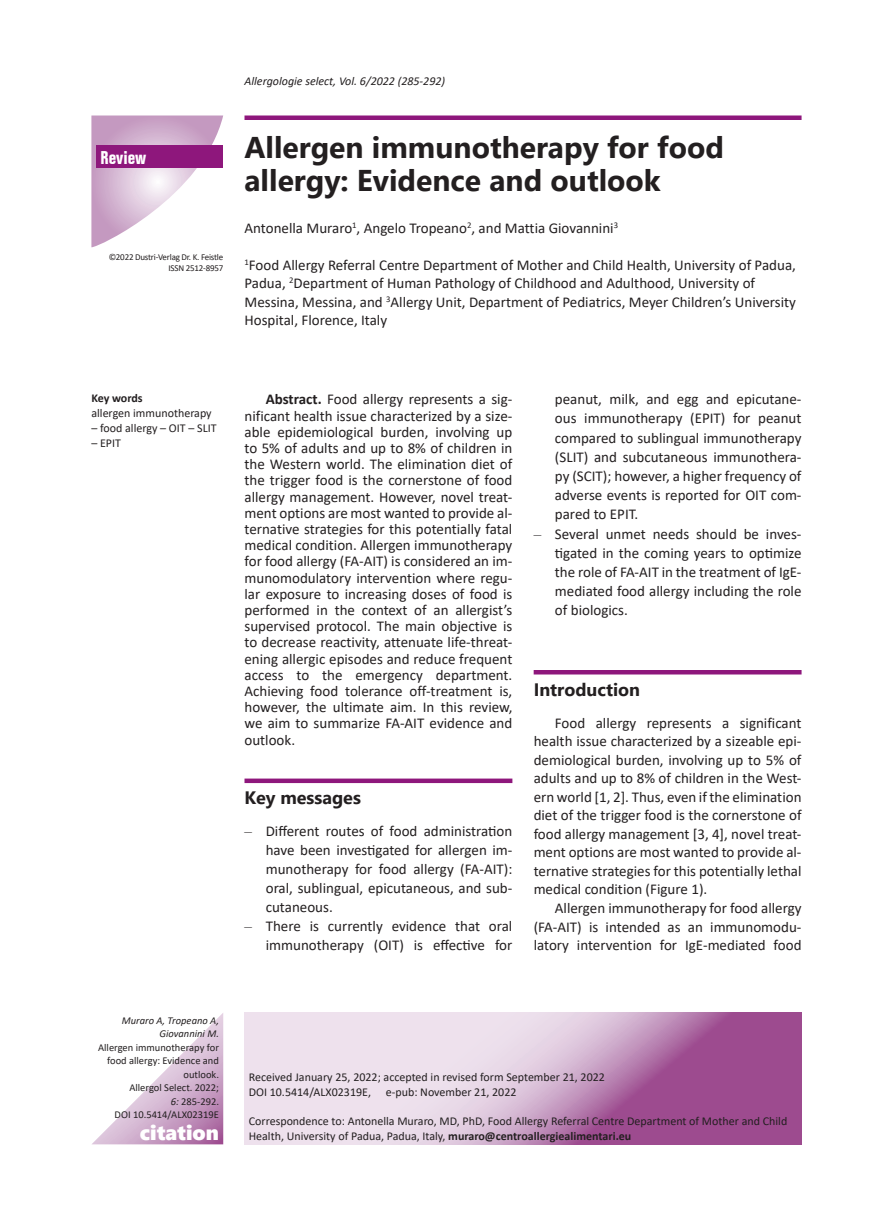
<style>
.page{position:relative;width:893px;height:1212px;background:#fff}
.page>*{position:absolute;margin:0;border:0;box-sizing:border-box;transform-origin:0 0}
.t1{font:700 30px/33px "Segoe UI";color:#231f20}
.t2{font:21px "Segoe UI Black";color:#fff}
.t3{font:700 18px "Segoe UI";color:#231f20}
.t4{font:700 condensed 18px "Folio BT";color:#fff}
.t5{font:15px/16.2px "Calibri";color:#231f20;text-align:justify}
.t6{font:12px/14.9px "Calibri";color:#231f20}
.t7{font:italic 12px "Calibri";color:#231f20}
.t8{font:700 12px "Calibri";letter-spacing:-.01em;color:#231f20}
.t9{font:10.5px/13.5px "Calibri";color:#231f20;text-align:right}
.t10{font:italic 10.5px/13.5px "Calibri";color:#231f20;text-align:right}
.t11{font:9px/10.5px "Calibri";letter-spacing:-.025em;color:#231f20;text-align:right}
.s1{font-weight:700}
.s2{font-family:"Times New Roman"}
.s3{font-style:italic}
</style>
<div class="page">
<svg style="left:244px;top:1012px;width:557px;height:132px;background:#cea7c8"></svg>
<div style="left:244px;top:115px;width:557px;height:5px;background:#8e177c"></div>
<div style="left:244px;top:778px;width:268px;height:5px;background:#8e177c"></div>
<svg style="left:92px;top:1013px;width:131px;height:131px"></svg>
<svg style="left:91px;top:115px;width:132px;height:132px"></svg>
<div style="left:96px;top:146px;width:127px;height:22px;background:#8e177c"></div>
<hr style="left:534px;top:670px;width:267px;height:4px;background:#8e177c">
<p class="t4" style="left:100px;top:146px;width:47px">Review</p>
<p class="t11" style="left:109px;top:252px;width:116px">©2022 Dustri-Verlag Dr. K. Feistle<br>ISSN 2512-8957</p>
<p class="t7" style="left:244px;top:73px;width:202px">Allergologie select, Vol. 6/2022 (285-292)</p>
<h1 class="t1" style="left:244px;top:129px;width:481px">Allergen immunotherapy for food allergy: Evidence and outlook</h1>
<p class="t5" style="left:244px;top:219px;width:375px">Antonella Muraro<sup>1</sup>, Angelo Tropeano<sup>2</sup>, and Mattia Giovannini<sup>3</sup></p>
<p class="t5" style="left:244px;top:255px;width:553px;line-height:18.5px;text-align:left"><sup>1</sup>Food Allergy Referral Centre Department of Mother and Child Health, University of Padua, Padua, <sup>2</sup>Department of Human Pathology of Childhood and Adulthood, University of Messina, Messina, and <sup>3</sup>Allergy Unit, Department of Pediatrics, Meyer Children’s University Hospital, Florence, Italy</p>
<p class="t8" style="left:91px;top:390px;width:53px">Key words</p>
<p class="t6" style="left:91px;top:405px;width:122px">allergen immunotherapy</p>
<p class="t6" style="left:91px;top:420px;width:127px">– food allergy – OIT – SLIT</p>
<p class="t6" style="left:91px;top:435px;width:31px">– EPIT</p>
<p class="t5" style="left:244px;top:391px;width:269px;text-indent:21px"><span class="s1">Abstract.</span> Food allergy represents a sig&shy;nificant health issue characterized by a size&shy;able epidemiological burden, involving up to 5% of adults and up to 8% of children in the Western world. The elimination diet of the trigger food is the cornerstone of food allergy management. However, novel treat&shy;ment options are most wanted to provide al&shy;ternative strategies for this potentially fatal medical condition. Allergen immunotherapy for food allergy (FA-AIT) is considered an im&shy;munomodulatory intervention where regu&shy;lar exposure to increasing doses of food is performed in the context of an allergist’s supervised protocol. The main objective is to decrease reactivity, attenuate life-threat&shy;ening allergic episodes and reduce frequent access to the emergency department.<br>Achieving food tolerance off-treatment is, however, the ultimate aim. In this review, we aim to summarize FA-AIT evidence and outlook.</p>
<p class="t3" style="left:244px;top:781px;width:118px">Key messages</p>
<p class="t5" style="left:266px;top:821px;width:248px;line-height:19px;text-indent:-21px"><span class="s2">–</span> Different routes of food administration have been investigated for allergen im&shy;munotherapy for food allergy (FA-AIT): oral, sublingual, epicutaneous, and sub&shy;cutaneous.</p>
<p class="t5" style="left:244px;top:916px;width:269px;line-height:19px;text-align:right"><span class="s2">–</span> There is currently evidence that oral immunotherapy (OIT) is effective for</p>
<p class="t5" style="left:555px;top:389px;width:248px;line-height:19px">peanut, milk, and egg and epicutane&shy;ous immunotherapy (EPIT) for peanut compared to sublingual immunotherapy (SLIT) and subcutaneous immunothera&shy;py (SCIT); however, a higher frequency of adverse events is reported for OIT com&shy;pared to EPIT.</p>
<p class="t5" style="left:555px;top:524px;width:248px;line-height:19px;text-indent:-21px"><span class="s2">–</span> Several unmet needs should be inves&shy;tigated in the coming years to optimize the role of FA-AIT in the treatment of IgE&shy;mediated food allergy including the role of biologics.</p>
<p class="t3" style="left:534px;top:672px;width:108px">Introduction</p>
<p class="t5" style="left:534px;top:713px;width:269px;line-height:18.5px;text-indent:21px">Food allergy represents a significant health issue characterized by a sizeable epi&shy;demiological burden, involving up to 5% of adults and up to 8% of children in the West&shy;ern world [1, 2]. Thus, even if the elimination diet of the trigger food is the cornerstone of food allergy management [3, 4], novel treat&shy;ment options are most wanted to provide al&shy;ternative strategies for this potentially lethal medical condition (Figure 1).</p>
<p class="t5" style="left:534px;top:899px;width:269px;line-height:18.5px;text-indent:21px">Allergen immunotherapy for food allergy (FA-AIT) is intended as an immunomodu&shy;latory intervention for IgE-mediated food</p>
<p class="t10" style="left:122px;top:1013px;width:99px">Muraro A, Tropeano A,<br>Giovannini M.</p>
<p class="t9" style="left:98px;top:1040px;width:122px">Allergen immunotherapy for food allergy: Evidence and outlook.<br>Allergol Select. 2022;<br><span class="s3">6:</span> 285-292.<br>DOI 10.5414/ALX02319E</p>
<h2 class="t2" style="left:140px;top:1117px;width:81px">citation</h2>
<p class="t6" style="left:249px;top:1069px;width:358px">Received January 25, 2022; accepted in revised form September 21, 2022<br>DOI 10.5414/ALX02319E, e-pub: November 21, 2022</p>
<p class="t6" style="left:249px;top:1113px;width:540px">Correspondence to: Antonella Muraro, MD, PhD, Food Allergy Referral Centre Department of Mother and Child<br>Health, University of Padua, Padua, Italy, <span class="s1">muraro@centroallergiealimentari.eu</span></p>
</div>
